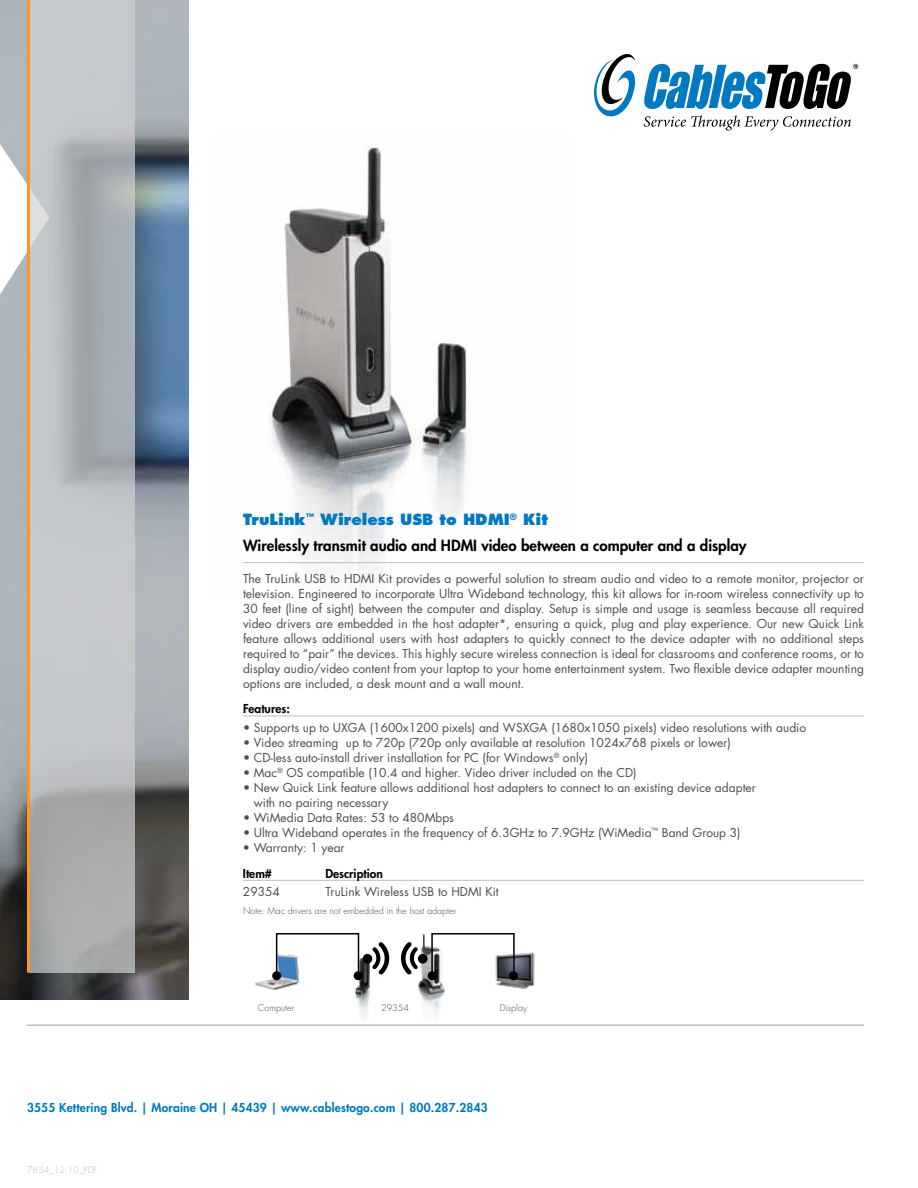
<style>
.page{position:relative;width:918px;height:1188px;background:#fff}
.page>*{position:absolute;margin:0;border:0;box-sizing:border-box;transform-origin:0 0}
.t1{font:800 15px/26.1px "Futura Std";color:#000}
.t2{font:12px/15px "Futura Std";color:#4d4d4f;text-align:justify}
.t3{font:800 12px "Futura Std";letter-spacing:.015em;color:#0079c1}
.t4{font:800 12px "Futura Std";color:#000}
.t5{font:300 9px "Futura Std";color:#4d4d4f}
.t6{font:300 9px "Futura Std";color:#bcbec0}
.s1{color:#0079c1}
</style>
<div class="page">
<img style="left:0;top:0;width:189px;height:1000px">
<hr style="left:27px;top:1024px;width:837px;height:2px;background:#bcbec0">
<svg style="left:0;top:144px;width:27px;height:150px"></svg>
<svg style="left:30px;top:0;width:105px;height:973px;background:#b7bbbd"></svg>
<hr style="left:27px;top:0;width:3px;height:973px;background:#f89728">
<svg style="left:594px;top:54px;width:264px;height:77px"></svg>
<img style="left:243px;top:147px;width:330px;height:429px">
<hr style="left:243px;top:562px;width:621px;height:1px;background:#bcbec0">
<hr style="left:243px;top:716px;width:621px;height:1px;background:#bcbec0">
<hr style="left:243px;top:880px;width:621px;height:1px;background:#bcbec0">
<img style="left:418px;top:977px;width:27px;height:37px">
<img style="left:344px;top:977px;width:40px;height:48px">
<img style="left:255px;top:977px;width:45px;height:13px">
<img style="left:495px;top:952px;width:40px;height:37px">
<div style="left:354px;top:971px;width:9px;height:9px;background:#000;border-radius:50%"></div>
<div style="left:509px;top:971px;width:9px;height:9px;background:#000;border-radius:50%"></div>
<div style="left:272px;top:971px;width:9px;height:9px;background:#000;border-radius:50%"></div>
<div style="left:428px;top:971px;width:9px;height:9px;background:#000;border-radius:50%"></div>
<svg style="left:275px;top:933px;width:115px;height:44px"></svg>
<svg style="left:401px;top:933px;width:114px;height:44px"></svg>
<p class="t1" style="left:243px;top:507px;width:505px"><span class="s1">TruLink</span><sup>™</sup> <span class="s1">Wireless USB to HDMI</span><sup>®</sup> <span class="s1">Kit<br></span>Wirelessly transmit audio and HDMI video between a computer and a display</p>
<p class="t2" style="left:243px;top:571px;width:623px">The TruLink USB to HDMI Kit provides a powerful solution to stream audio and video to a remote monitor, projector or television. Engineered to incorporate Ultra Wideband technology, this kit allows for in-room wireless connectivity up to 30 feet (line of sight) between the computer and display. Setup is simple and usage is seamless because all required video drivers are embedded in the host adapter*, ensuring a quick, plug and play experience. Our new Quick Link feature allows additional users with host adapters to quickly connect to the device adapter with no additional steps required to “pair” the devices. This highly secure wireless connection is ideal for classrooms and conference rooms, or to display audio/video content from your laptop to your home entertainment system. Two flexible device adapter mounting options are included, a desk mount and a wall mount.</p>
<p class="t4" style="left:243px;top:701px;width:48px">Features:</p>
<p class="t2" style="left:243px;top:720px;width:565px">• Supports up to UXGA (1600x1200 pixels) and WSXGA (1680x1050 pixels) video resolutions with audio</p>
<p class="t2" style="left:243px;top:735px;width:489px">• Video streaming up to 720p (720p only available at resolution 1024x768 pixels or lower)</p>
<p class="t2" style="left:243px;top:750px;width:347px">• CD-less auto-install driver installation for PC (for Windows<sup>®</sup> only)</p>
<p class="t2" style="left:243px;top:765px;width:395px">• Mac<sup>®</sup> OS compatible (10.4 and higher. Video driver included on the CD)</p>
<p class="t2" style="left:254px;top:780px;width:503px;text-indent:-11px">• New Quick Link feature allows additional host adapters to connect to an existing device adapter with no pairing necessary</p>
<p class="t2" style="left:243px;top:810px;width:213px">• WiMedia Data Rates: 53 to 480Mbps</p>
<p class="t2" style="left:243px;top:825px;width:499px">• Ultra Wideband operates in the frequency of 6.3GHz to 7.9GHz (WiMedia<sup>™</sup> Band Group 3)</p>
<p class="t2" style="left:243px;top:840px;width:103px">• Warranty: 1 year</p>
<p class="t4" style="left:243px;top:866px;width:30px">Item#</p>
<p class="t4" style="left:325px;top:866px;width:59px">Description</p>
<p class="t2" style="left:243px;top:885px;width:38px">29354</p>
<p class="t2" style="left:325px;top:885px;width:175px">TruLink Wireless USB to HDMI Kit</p>
<p class="t5" style="left:243px;top:905px;width:215px">Note: Mac drivers are not embedded in the host adapter</p>
<p class="t5" style="left:258px;top:1002px;width:38px">Computer</p>
<p class="t5" style="left:381px;top:1002px;width:29px">29354</p>
<p class="t5" style="left:500px;top:1002px;width:29px">Display</p>
<p class="t3" style="left:27px;top:1100px;width:462px">3555 Kettering Blvd. | Moraine OH | 45439 | www.cablestogo.com | 800.287.2843</p>
<p class="t6" style="left:27px;top:1164px;width:72px">7834_12.10_PDF</p>
</div>
